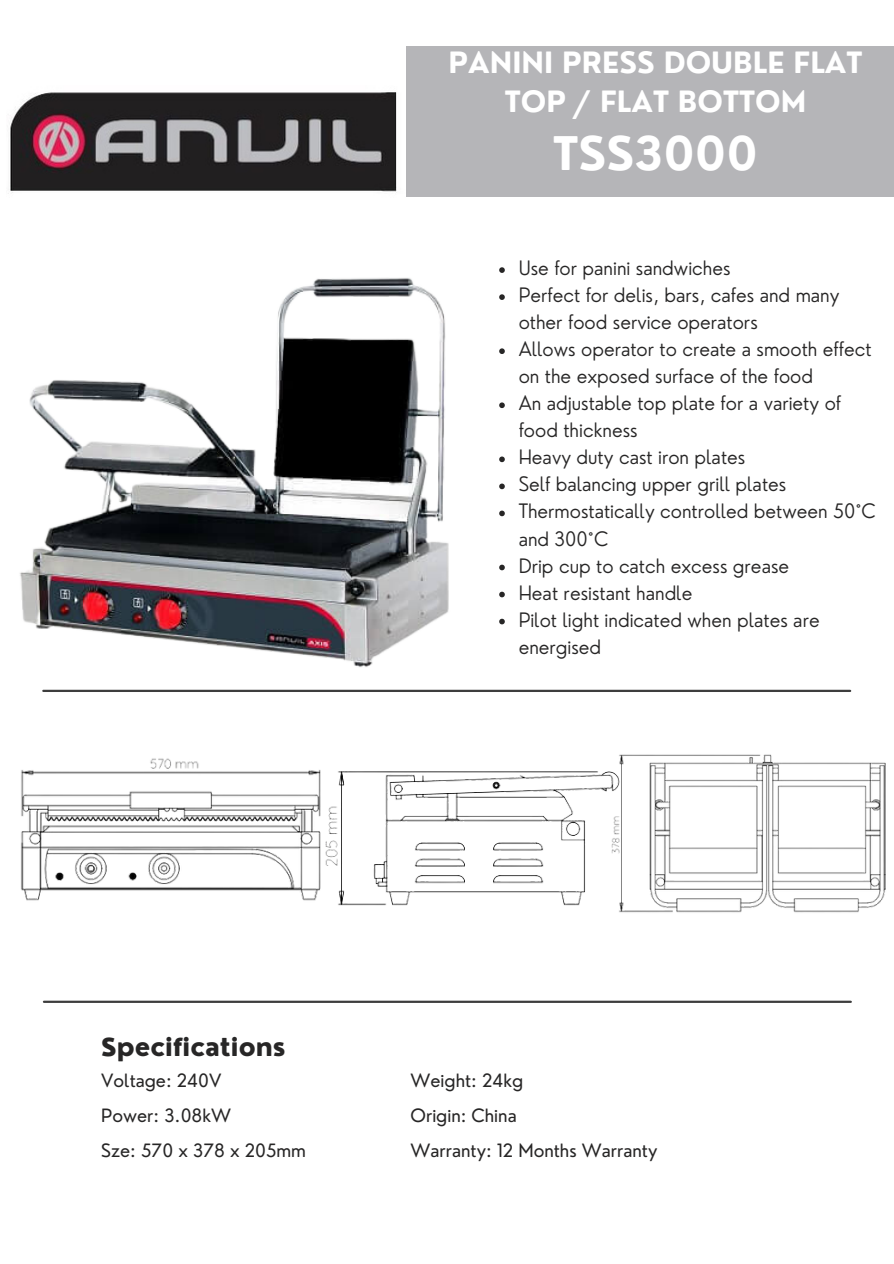
<style>
.page{position:relative;width:894px;height:1264px;background:#fff}
.page>*{position:absolute;margin:0;border:0;box-sizing:border-box;transform-origin:0 0}
.t1{font:700 45.15px "Nourd";color:#fff}
.t2{font:700 28.65px/39.5px "Nourd";color:#fff;text-align:center}
.t3{font:800 24.15px "Nourd";color:#272626}
.t4{font:300 19.35px/27px "Nourd";color:#272626}
.t5{font:17.85px "Nourd";color:#272626}
</style>
<div class="page">
<div style="left:406px;top:46px;width:487px;height:151px;background:#b5b5b8"></div>
<hr style="left:43px;top:689px;width:806px;height:3px;background:#3d3d3d">
<hr style="left:44px;top:1000px;width:806px;height:2px;background:#3d3d3d">
<img style="left:8px;top:92px;width:389px;height:102px">
<img style="left:20px;top:268px;width:526px;height:424px">
<img style="left:20px;top:758px;width:292px;height:143px">
<img style="left:312px;top:770px;width:290px;height:136px">
<img style="left:602px;top:754px;width:284px;height:159px">
<svg style="left:499px;top:267px;width:5px;height:6px"></svg>
<svg style="left:499px;top:294px;width:5px;height:6px"></svg>
<svg style="left:499px;top:348px;width:5px;height:6px"></svg>
<svg style="left:499px;top:402px;width:5px;height:6px"></svg>
<svg style="left:499px;top:456px;width:5px;height:6px"></svg>
<svg style="left:499px;top:483px;width:5px;height:6px"></svg>
<svg style="left:499px;top:510px;width:5px;height:6px"></svg>
<svg style="left:499px;top:564px;width:5px;height:6px"></svg>
<svg style="left:499px;top:591px;width:5px;height:6px"></svg>
<svg style="left:499px;top:618px;width:5px;height:6px"></svg>
<p class="t2" style="left:448px;top:42px;width:415px">PANINI PRESS DOUBLE FLAT<br>TOP / FLAT BOTTOM</p>
<p class="t1" style="left:553px;top:124px;width:206px">TSS3000</p>
<p class="t4" style="left:518px;top:254px;width:213px">Use for panini sandwiches</p>
<p class="t4" style="left:518px;top:281px;width:322px">Perfect for delis, bars, cafes and many other food service operators</p>
<p class="t4" style="left:518px;top:335px;width:354px">Allows operator to create a smooth effect on the exposed surface of the food</p>
<p class="t4" style="left:518px;top:389px;width:324px">An adjustable top plate for a variety of food thickness</p>
<p class="t4" style="left:518px;top:443px;width:228px">Heavy duty cast iron plates</p>
<p class="t4" style="left:518px;top:470px;width:269px">Self balancing upper grill plates</p>
<p class="t4" style="left:518px;top:497px;width:358px">Thermostatically controlled between 50˚C and 300˚C</p>
<p class="t4" style="left:518px;top:552px;width:272px">Drip cup to catch excess grease</p>
<p class="t4" style="left:518px;top:579px;width:175px">Heat resistant handle</p>
<p class="t4" style="left:518px;top:606px;width:302px">Pilot light indicated when plates are energised</p>
<p class="t3" style="left:101px;top:1032px;width:186px">Specifications</p>
<p class="t5" style="left:101px;top:1069px;width:122px">Voltage: 240V</p>
<p class="t5" style="left:101px;top:1104px;width:131px">Power: 3.08kW</p>
<p class="t5" style="left:101px;top:1139px;width:206px">Sze: 570 x 378 x 205mm</p>
<p class="t5" style="left:410px;top:1069px;width:114px">Weight: 24kg</p>
<p class="t5" style="left:410px;top:1104px;width:108px">Origin: China</p>
<p class="t5" style="left:410px;top:1139px;width:248px">Warranty: 12 Months Warranty</p>
</div>
